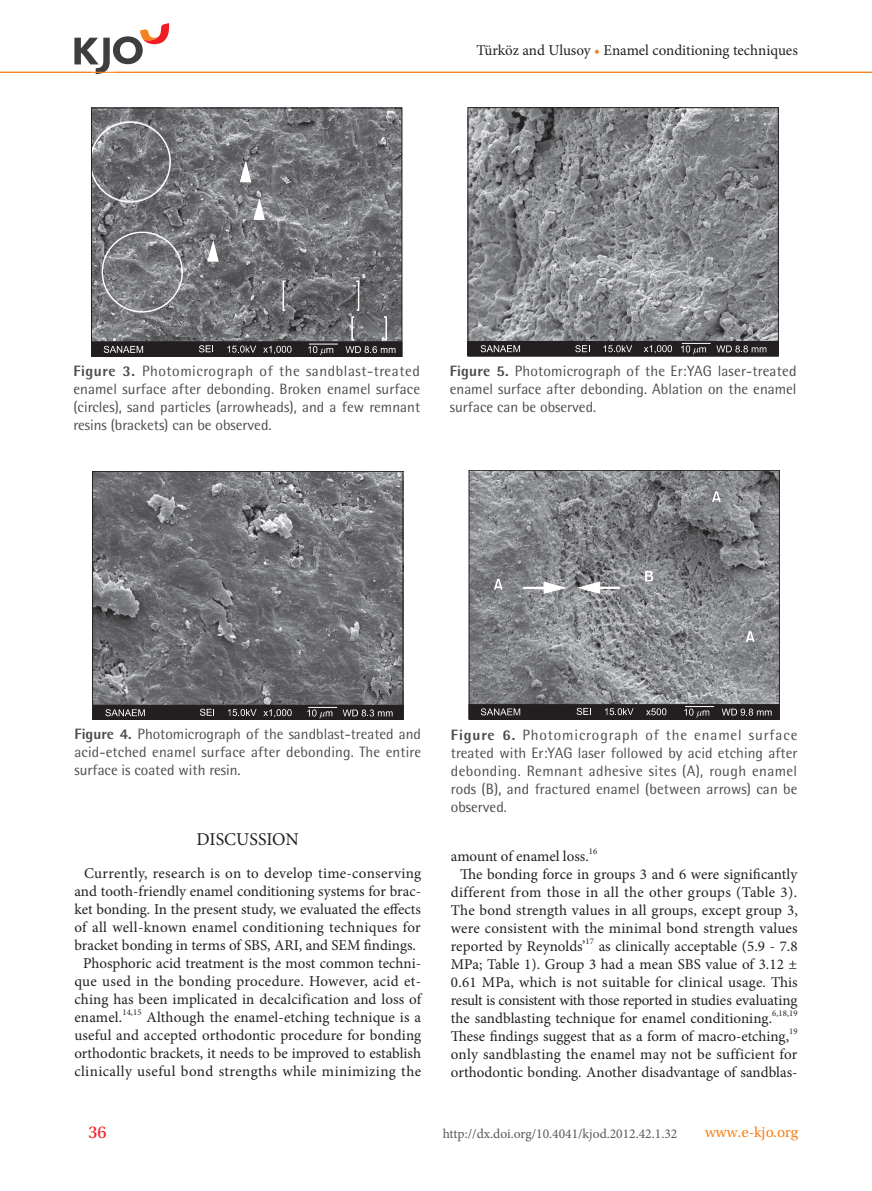
<style>
.page{position:relative;width:872px;height:1191px;background:#fff}
.page>*{position:absolute;margin:0;border:0;box-sizing:border-box;transform-origin:0 0}
.서론{font:18px "Minion Pro";color:#231f20}
.t1{font:18px "Utopia Std";color:#ee1d23}
.본문{font:15px/18px "Minion Pro";letter-spacing:.005em;color:#231f20;text-align:justify}
.그림설명{font:15px/18px "Rotis Semi Sans Std";color:#4b4c4d;text-align:justify}
.t2{font:15px "Utopia Std";color:#f58220}
.t3{font:13.5px "Minion Pro";color:#57585a}
.본문-2{font:8.7px "Minion Pro";letter-spacing:.005em;color:#231f20}
.s1{color:#f58220}
.s2{font-weight:800}
</style>
<div class="page">
<svg style="left:74px;top:23px;width:95px;height:51px"></svg>
<hr style="left:0;top:72px;width:872px;height:1px;background:#f58220">
<img style="left:93px;top:110px;width:307px;height:232px">
<svg style="left:240px;top:160px;width:11px;height:22px"></svg>
<svg style="left:93px;top:122px;width:78px;height:81px;background:#7a7b7d"></svg>
<svg style="left:253px;top:198px;width:12px;height:22px"></svg>
<svg style="left:101px;top:231px;width:186px;height:82px;background:#7a7b7e"></svg>
<div style="left:355px;top:281px;width:4px;height:29px;border:1px solid #fff"></div>
<div style="left:383px;top:316px;width:4px;height:24px;border:1px solid #fff"></div>
<div style="left:351px;top:316px;width:4px;height:24px;border:1px solid #fff"></div>
<div style="left:91px;top:108px;width:311px;height:249px;border:1px solid #231f20"></div>
<div style="left:91px;top:342px;width:311px;height:14px;background:#231f20"></div>
<svg style="left:104px;top:346px;width:39px;height:7px"></svg>
<svg style="left:199px;top:345px;width:14px;height:7px"></svg>
<svg style="left:227px;top:345px;width:29px;height:7px"></svg>
<svg style="left:263px;top:346px;width:28px;height:8px"></svg>
<svg style="left:345px;top:346px;width:50px;height:7px"></svg>
<svg style="left:308px;top:344px;width:30px;height:11px"></svg>
<img style="left:94px;top:473px;width:307px;height:232px">
<div style="left:92px;top:471px;width:311px;height:249px;border:1px solid #231f20"></div>
<div style="left:93px;top:705px;width:310px;height:14px;background:#231f20"></div>
<div style="left:92px;top:705px;width:311px;height:15px;border:1px solid #231f20"></div>
<svg style="left:105px;top:709px;width:40px;height:7px"></svg>
<svg style="left:200px;top:708px;width:14px;height:8px"></svg>
<svg style="left:228px;top:709px;width:28px;height:7px"></svg>
<svg style="left:263px;top:709px;width:29px;height:8px"></svg>
<svg style="left:343px;top:709px;width:49px;height:7px"></svg>
<svg style="left:307px;top:707px;width:30px;height:11px"></svg>
<img style="left:470px;top:109px;width:306px;height:232px">
<div style="left:468px;top:107px;width:310px;height:249px;border:1px solid #231f20"></div>
<div style="left:468px;top:341px;width:310px;height:15px;background:#231f20"></div>
<svg style="left:480px;top:345px;width:40px;height:7px"></svg>
<svg style="left:575px;top:345px;width:13px;height:7px"></svg>
<svg style="left:603px;top:345px;width:29px;height:7px"></svg>
<svg style="left:644px;top:345px;width:28px;height:8px"></svg>
<svg style="left:716px;top:345px;width:50px;height:7px"></svg>
<svg style="left:681px;top:343px;width:29px;height:11px"></svg>
<img style="left:471px;top:472px;width:306px;height:232px">
<div style="left:469px;top:470px;width:310px;height:249px;border:1px solid #231f20"></div>
<svg style="left:712px;top:491px;width:9px;height:11px"></svg>
<svg style="left:645px;top:571px;width:8px;height:10px"></svg>
<svg style="left:746px;top:631px;width:8px;height:11px"></svg>
<svg style="left:494px;top:579px;width:9px;height:10px"></svg>
<hr style="left:523px;top:587px;width:34px;height:2px;background:#fff">
<svg style="left:544px;top:582px;width:22px;height:11px"></svg>
<hr style="left:586px;top:586px;width:34px;height:3px;background:#fff">
<svg style="left:577px;top:582px;width:23px;height:11px"></svg>
<div style="left:469px;top:704px;width:310px;height:15px;background:#231f20"></div>
<svg style="left:481px;top:708px;width:39px;height:7px"></svg>
<svg style="left:576px;top:708px;width:15px;height:7px"></svg>
<svg style="left:605px;top:708px;width:28px;height:7px"></svg>
<svg style="left:646px;top:708px;width:20px;height:7px"></svg>
<svg style="left:721px;top:708px;width:50px;height:7px"></svg>
<svg style="left:684px;top:706px;width:30px;height:11px"></svg>
<p class="본문" style="left:476px;top:41px;width:323px">Türköz and Ulusoy <span class="s1">•</span> Enamel conditioning techniques</p>
<p class="그림설명" style="left:73px;top:362px;width:348px"><span class="s2">Figure 3.</span> Photomicrograph of the sandblast-treated enamel surface after debonding. Broken enamel surface (circles), sand particles (arrowheads), and a few remnant resins (brackets) can be observed.</p>
<p class="그림설명" style="left:450px;top:362px;width:348px"><span class="s2">Figure 5.</span> Photomicrograph of the Er:YAG laser-treated enamel surface after debonding. Ablation on the enamel surface can be observed.</p>
<p class="그림설명" style="left:74px;top:725px;width:348px"><span class="s2">Figure 4.</span> Photomicrograph of the sandblast-treated and acid-etched enamel surface after debonding. The entire surface is coated with resin.</p>
<p class="서론" style="left:196px;top:826px;width:104px">DISCUSSION</p>
<p class="본문" style="left:74px;top:864px;width:348px;text-indent:10px">Currently, research is on to develop time-conserving and tooth-friendly enamel conditioning systems for brac&shy;ket bonding. In the present study, we evaluated the effects of all well-known enamel conditioning techniques for bracket bonding in terms of SBS, ARI, and SEM findings.</p>
<p class="본문" style="left:74px;top:954px;width:348px;text-align:left;text-indent:9px">Phosphoric acid treatment is the most common techni&shy;que used in the bonding procedure. However, acid et&shy;ching has been implicated in decalcification and loss of enamel.</p>
<p class="본문-2" style="left:122px;top:1006px;width:21px">14,15</p>
<p class="본문" style="left:74px;top:1008px;width:348px;text-indent:72px">Although the enamel-etching technique is a useful and accepted orthodontic procedure for bonding orthodontic brackets, it needs to be improved to establish clinically useful bond strengths while minimizing the</p>
<p class="그림설명" style="left:451px;top:726px;width:348px"><span class="s2">Figure 6.</span> Photomicrograph of the enamel surface treated with Er:YAG laser followed by acid etching after debonding. Remnant adhesive sites (A), rough enamel rods (B), and fractured enamel (between arrows) can be observed.</p>
<p class="본문" style="left:451px;top:847px;width:139px">amount of enamel loss.</p>
<p class="본문-2" style="left:589px;top:845px;width:10px">16</p>
<p class="본문" style="left:451px;top:865px;width:348px;text-indent:9px">The bonding force in groups 3 and 6 were significantly different from those in all the other groups (Table 3).<br>The bond strength values in all groups, except group 3, were consistent with the minimal bond strength values reported by Reynolds’</p>
<p class="본문-2" style="left:585px;top:935px;width:10px">17</p>
<p class="본문" style="left:451px;top:937px;width:348px;text-indent:148px">as clinically acceptable (5.9 - 7.8<br>MPa; Table 1). Group 3 had a mean SBS value of 3.12 ± 0.61 MPa, which is not suitable for clinical usage. This result is consistent with those reported in studies evaluating the sandblasting technique for enamel conditioning.</p>
<p class="본문-2" style="left:772px;top:1007px;width:27px">6,18,19</p>
<p class="본문" style="left:451px;top:1027px;width:340px">These findings suggest that as a form of macro-etching,</p>
<p class="본문-2" style="left:789px;top:1025px;width:10px">19</p>
<p class="본문" style="left:451px;top:1045px;width:348px">only sandblasting the enamel may not be sufficient for orthodontic bonding. Another disadvantage of sandblas-</p>
<p class="t1" style="left:89px;top:1122px;width:19px">36</p>
<p class="t3" style="left:443px;top:1124px;width:236px">http://dx.doi.org/10.4041/kjod.2012.42.1.32</p>
<p class="t2" style="left:705px;top:1123px;width:94px">www.e-kjo.org</p>
</div>
